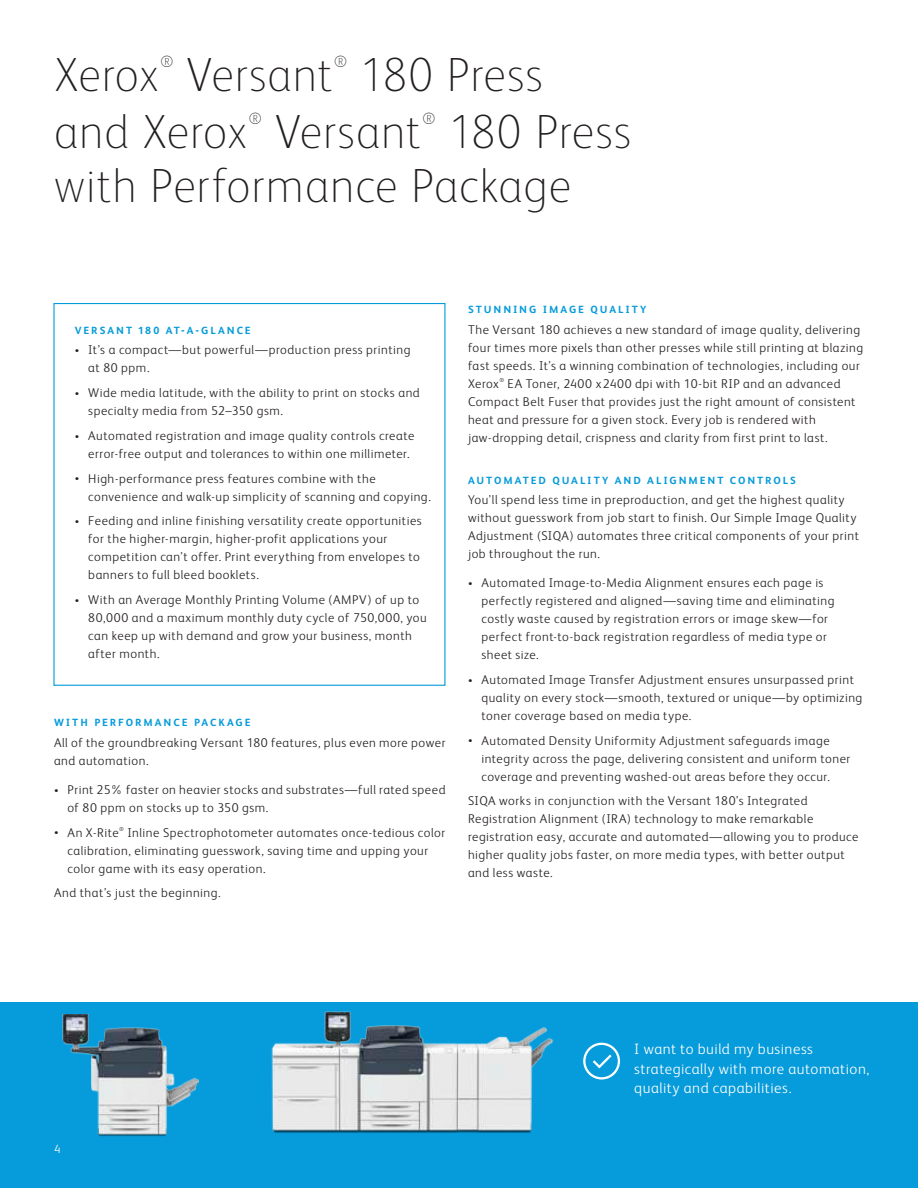
<style>
.page{position:relative;width:918px;height:1188px;background:#fff}
.page>*{position:absolute;margin:0;border:0;box-sizing:border-box;transform-origin:0 0}
.t1{font:100 48px/54px "Xerox Sans";letter-spacing:.015em;color:#231f20}
.t2{font:100 16.2px "Xerox Sans";color:#231f20}
.t3{font:300 15px/19.5px "Xerox Sans";letter-spacing:.035em;color:#fff}
.t4{font:300 12.75px/18px "Xerox Sans";letter-spacing:.04em;color:#231f20}
.t5{font:700 12px "Xerox Sans Expert";letter-spacing:.16em;color:#069bda}
.t6{font:300 12px "Xerox Sans";color:#fff}
.t7{font:300 5.7px "Xerox Sans";color:#231f20}
.s1{font-size:9px}
</style>
<div class="page">
<div style="left:0;top:1002px;width:918px;height:186px;background:#069bda"></div>
<img style="left:271px;top:1011px;width:283px;height:122px">
<img style="left:62px;top:1014px;width:137px;height:123px">
<div style="left:53px;top:303px;width:393px;height:383px;border:1px solid #069bda"></div>
<svg style="left:583px;top:1043px;width:37px;height:37px"></svg>
<h1 class="t1" style="left:54px;top:45px;width:107px">Xerox</h1>
<p class="t2" style="left:160px;top:51px;width:14px">®</p>
<h1 class="t1" style="left:186px;top:45px;width:148px">Versant</h1>
<p class="t2" style="left:334px;top:51px;width:14px">®</p>
<h1 class="t1" style="left:360px;top:45px;width:185px">180 Press</h1>
<h1 class="t1" style="left:54px;top:102px;width:195px">and Xerox</h1>
<p class="t2" style="left:249px;top:108px;width:14px">®</p>
<h1 class="t1" style="left:274px;top:102px;width:148px">Versant</h1>
<p class="t2" style="left:423px;top:108px;width:14px">®</p>
<h1 class="t1" style="left:54px;top:102px;width:579px;text-indent:394px">180 Press with Performance Package</h1>
<p class="t5" style="left:75px;top:325px;width:177px">VERSANT 180 AT-A-GLANCE</p>
<p class="t4" style="left:88px;top:340px;width:324px;text-indent:-14px"><span class="s1">•</span> It’s a compact—but powerful—production press printing at 80 ppm.</p>
<p class="t4" style="left:88px;top:383px;width:333px;text-indent:-14px"><span class="s1">•</span> Wide media latitude, with the ability to print on stocks and specialty media from 52–350 gsm.</p>
<p class="t4" style="left:88px;top:426px;width:328px;text-indent:-14px"><span class="s1">•</span> Automated registration and image quality controls create error-free output and tolerances to within one millimeter.</p>
<p class="t4" style="left:88px;top:469px;width:344px;text-indent:-14px"><span class="s1">•</span> High-performance press features combine with the convenience and walk-up simplicity of scanning and copying.</p>
<p class="t4" style="left:88px;top:511px;width:335px;text-indent:-14px"><span class="s1">•</span> Feeding and inline finishing versatility create opportunities for the higher-margin, higher-profit applications your competition can’t offer. Print everything from envelopes to banners to full bleed booklets.</p>
<p class="t4" style="left:88px;top:590px;width:340px;text-indent:-14px"><span class="s1">•</span> With an Average Monthly Printing Volume (AMPV) of up to 80,000 and a maximum monthly duty cycle of 750,000, you can keep up with demand and grow your business, month after month.</p>
<p class="t5" style="left:54px;top:718px;width:198px">WITH PERFORMANCE PACKAGE</p>
<p class="t4" style="left:54px;top:733px;width:393px">All of the groundbreaking Versant 180 features, plus even more power and automation.</p>
<p class="t4" style="left:68px;top:780px;width:380px;text-indent:-14px"><span class="s1">•</span> Print 25% faster on heavier stocks and substrates—full rated speed of 80 ppm on stocks up to 350 gsm.</p>
<p class="t4" style="left:68px;top:823px;width:379px;text-indent:-14px"><span class="s1">•</span> An X-Rite<sup>®</sup> Inline Spectrophotometer automates once-tedious color calibration, eliminating guesswork, saving time and upping your color game with its easy operation.</p>
<p class="t4" style="left:54px;top:884px;width:168px">And that’s just the beginning.</p>
<p class="t5" style="left:468px;top:304px;width:180px">STUNNING IMAGE QUALITY</p>
<p class="t4" style="left:468px;top:320px;width:397px">The Versant 180 achieves a new standard of image quality, delivering four times more pixels than other presses while still printing at blazing fast speeds. It’s a winning combination of technologies, including our Xerox</p>
<p class="t7" style="left:499px;top:376px;width:6px">®</p>
<p class="t4" style="left:468px;top:374px;width:389px;text-indent:40px">EA Toner, 2400 x 2400 dpi with 10-bit RIP and an advanced Compact Belt Fuser that provides just the right amount of consistent heat and pressure for a given stock. Every job is rendered with jaw-dropping detail, crispness and clarity from first print to last.</p>
<p class="t5" style="left:468px;top:475px;width:330px">AUTOMATED QUALITY AND ALIGNMENT CONTROLS</p>
<p class="t4" style="left:468px;top:490px;width:393px">You’ll spend less time in preproduction, and get the highest quality without guesswork from job start to finish. Our Simple Image Quality Adjustment (SIQA) automates three critical components of your print job throughout the run.</p>
<p class="t4" style="left:482px;top:573px;width:355px;text-indent:-14px"><span class="s1">•</span> Automated Image-to-Media Alignment ensures each page is perfectly registered and aligned—saving time and eliminating costly waste caused by registration errors or image skew—for perfect front-to-back registration regardless of media type or sheet size.</p>
<p class="t4" style="left:482px;top:670px;width:382px;text-indent:-14px"><span class="s1">•</span> Automated Image Transfer Adjustment ensures unsurpassed print quality on every stock—smooth, textured or unique—by optimizing toner coverage based on media type.</p>
<p class="t4" style="left:482px;top:731px;width:370px;text-indent:-14px"><span class="s1">•</span> Automated Density Uniformity Adjustment safeguards image integrity across the page, delivering consistent and uniform toner coverage and preventing washed-out areas before they occur.</p>
<p class="t4" style="left:468px;top:791px;width:392px">SIQA works in conjunction with the Versant 180’s Integrated Registration Alignment (IRA) technology to make remarkable registration easy, accurate and automated—allowing you to produce higher quality jobs faster, on more media types, with better output and less waste.</p>
<p class="t6" style="left:54px;top:1141px;width:8px">4</p>
<p class="t3" style="left:634px;top:1039px;width:237px">I want to build my business strategically with more automation, quality and capabilities.</p>
</div>
